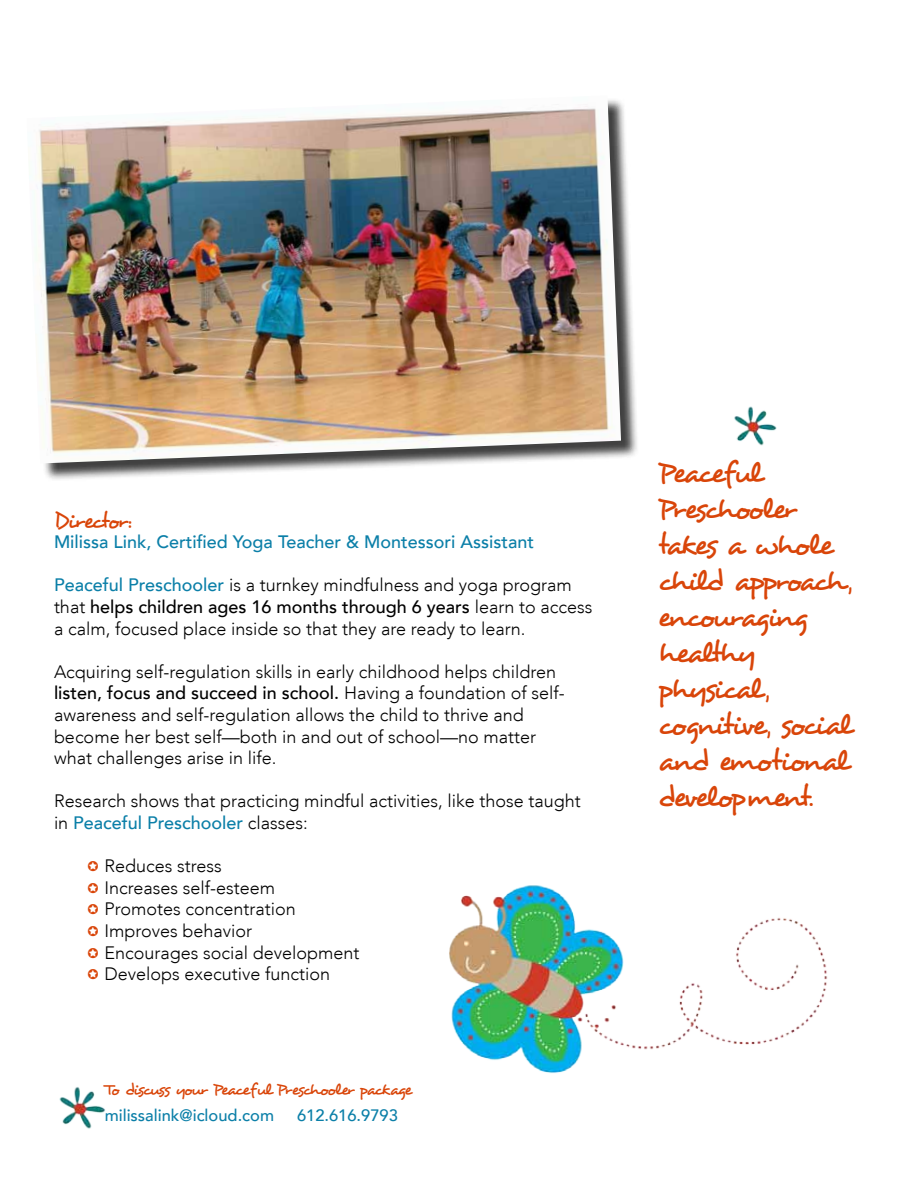
<style>
.page{position:relative;width:918px;height:1188px;background:#fff}
.page>*{position:absolute;margin:0;border:0;box-sizing:border-box;transform-origin:0 0}
.t1{font:30px/36px "Desyrel";letter-spacing:-.09em;color:#d94509}
.t2{font:22.5px "Desyrel";letter-spacing:-.075em;color:#d94509}
.t3{font:300 18px/21.6px "Avenir";color:#000}
.t4{font:500 18px "Avenir";color:#0b7fa8}
.t5{font:16.5px "Desyrel";letter-spacing:-.105em;color:#d94509}
.t6{font:500 16.5px "Avenir";color:#0b7fa8}
.s1{font-weight:500;color:#0b7fa8}
.s2{font-weight:500}
.s3{font-family:"Bakus";font-weight:400;color:#d94509}
</style>
<div class="page">
<div style="left:29px;top:98px;width:611px;height:384px;background:#000;opacity:.75"></div>
<img style="left:29px;top:98px;width:592px;height:365px">
<img style="left:449px;top:885px;width:379px;height:188px">
<img style="left:734px;top:406px;width:43px;height:40px">
<img style="left:59px;top:1087px;width:46px;height:42px">
<p class="t2" style="left:54px;top:506px;width:79px">Director:</p>
<p class="t4" style="left:54px;top:532px;width:482px">Milissa Link, Certified Yoga Teacher &amp; Montessori Assistant</p>
<p class="t3" style="left:54px;top:574px;width:540px"><span class="s1">Peaceful Preschooler</span> is a turnkey mindfulness and yoga program that <span class="s2">helps children ages 16 months through 6 years</span> learn to access a calm, focused place inside so that they are ready to learn.</p>
<p class="t3" style="left:54px;top:661px;width:512px">Acquiring self-regulation skills in early childhood helps children <span class="s2">listen, focus and succeed in school.</span> Having a foundation of self&shy;awareness and self-regulation allows the child to thrive and become her best self—both in and out of school—no matter what challenges arise in life.</p>
<p class="t3" style="left:54px;top:790px;width:528px">Research shows that practicing mindful activities, like those taught in <span class="s1">Peaceful Preschooler</span> classes:</p>
<p class="t3" style="left:87px;top:855px;width:274px"><span class="s3">√</span> Reduces stress<br><span class="s3">√</span> Increases self-esteem<br><span class="s3">√</span> Promotes concentration<br><span class="s3">√</span> Improves behavior<br><span class="s3">√</span> Encourages social development <span class="s3">√</span> Develops executive function</p>
<p class="t5" style="left:105px;top:1079px;width:309px">To discuss your Peaceful Preschooler package</p>
<p class="t6" style="left:105px;top:1101px;width:171px">milissalink@icloud.com</p>
<p class="t6" style="left:297px;top:1105px;width:102px">612.616.9793</p>
<h1 class="t1" style="left:658px;top:455px;width:196px">Peaceful<br>Preschooler takes a whole child approach , encouraging healthy physical , cognitive, social and emotional development.</h1>
</div>
